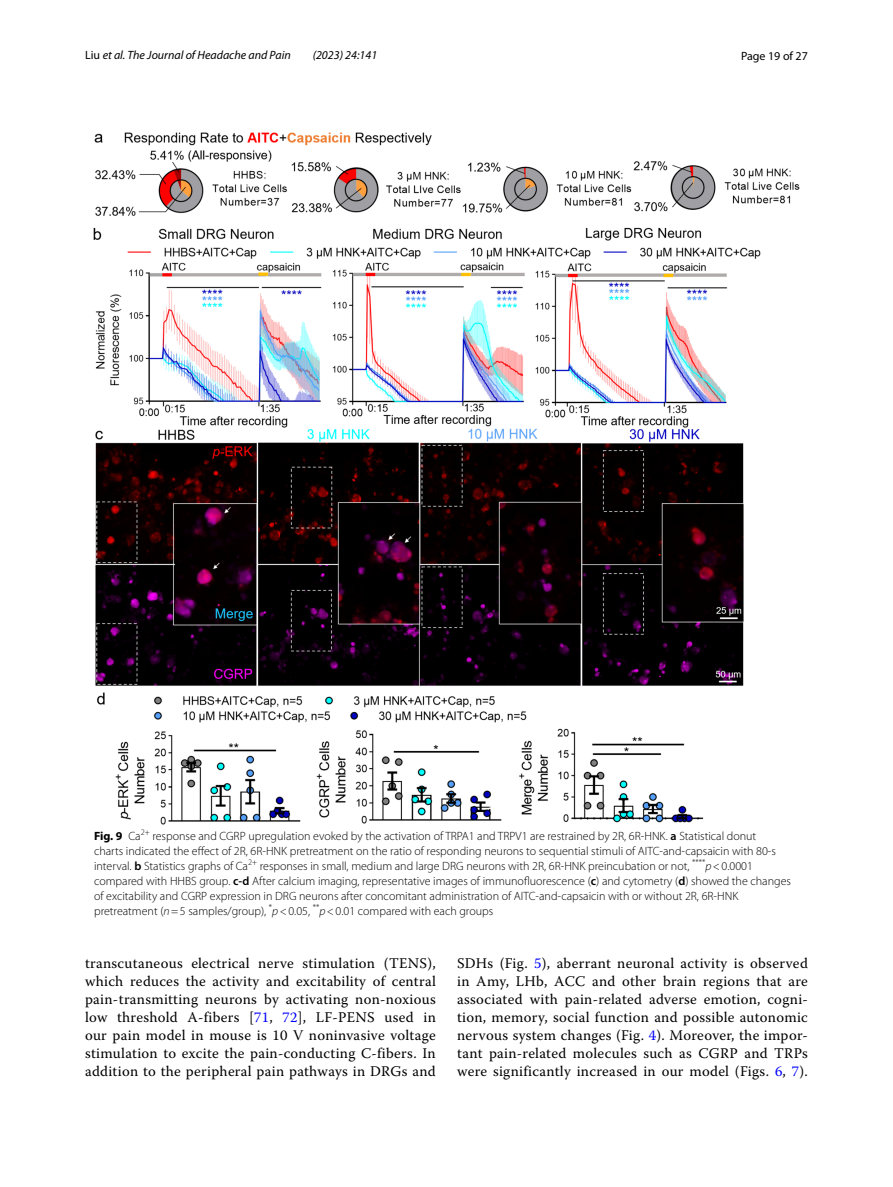
<style>
.page{position:relative;width:893px;height:1187px;background:#fff}
.page>*{position:absolute;margin:0;border:0;box-sizing:border-box;transform-origin:0 0}
.t1{font:14.7px/18px "Warnock Pro";letter-spacing:.02em;color:#000;text-align:justify}
.t2{font:300 12px/15px "Myriad Pro";color:#000}
.t3{font:italic 12px "Myriad Pro";color:#000}
.t4{font:12px "Myriad Pro";color:#000}
.s1{font-style:normal}
.s2{font-weight:700}
.s3{font-weight:600}
.s4{font-style:italic}
.s5{color:#00f}
</style>
<div class="page">
<img style="left:93px;top:133px;width:707px;height:691px">
<p class="t3" style="left:85px;top:48px;width:207px"><span class="s1">Liu</span> et al. The Journal of Headache and Pain</p>
<p class="t3" style="left:313px;top:48px;width:66px">(2023) 24:141</p>
<p class="t4" style="left:741px;top:48px;width:68px">Page 19 of 27</p>
<p class="t2" style="left:94px;top:828px;width:698px"><span class="s2">Fig. 9</span> Ca<sup>2+</sup> response and CGRP upregulation evoked by the activation of TRPA1 and TRPV1 are restrained by 2R, 6R-HNK. <span class="s3">a</span> Statistical donut<br>charts indicated the effect of 2R, 6R-HNK pretreatment on the ratio of responding neurons to sequential stimuli of AITC-and-capsaicin with 80-s interval. <span class="s3">b</span> Statistics graphs of -Ca<sup>2+</sup> responses in small, medium and large DRG neurons with 2R, 6R-HNK preincubation or not, <sup>****</sup><span class="s4">p</span>&lt;0.0001 compared with HHBS group. <span class="s3">c-d</span> After calcium imaging, representative images of immunofluorescence (<span class="s3">c</span>) and cytometry (<span class="s3">d</span>) showed the changes of excitability and CGRP expression in DRG neurons after concomitant administration of AITC-and-capsaicin with or without 2R, 6R-HNK pretreatment (<span class="s4">n</span>=5 samples/group), <sup>*</sup><span class="s4">p</span>&lt;0.05, <sup>**</sup><span class="s4">p</span>&lt;0.01 compared with each groups</p>
<p class="t1" style="left:85px;top:953px;width:352px">transcutaneous electrical nerve stimulation (TENS), which reduces the activity and excitability of central pain-transmitting neurons by activating non-noxious low threshold A-fibers [<span class="s5">71</span>, <span class="s5">72</span>], LF-PENS used in our pain model in mouse is 10 V noninvasive voltage stimulation to excite the pain-conducting C-fibers. In addition to the peripheral pain pathways in DRGs and</p>
<p class="t1" style="left:457px;top:953px;width:352px">SDHs (Fig. <span class="s5">5</span>), aberrant neuronal activity is observed in Amy, LHb, ACC and other brain regions that are associated with pain-related adverse emotion, cogni&shy;tion, memory, social function and possible autonomic nervous system changes (Fig. <span class="s5">4</span>). Moreover, the impor&shy;tant pain-related molecules such as CGRP and TRPs were significantly increased in our model (Figs. <span class="s5">6</span>, <span class="s5">7</span>).</p>
</div>
